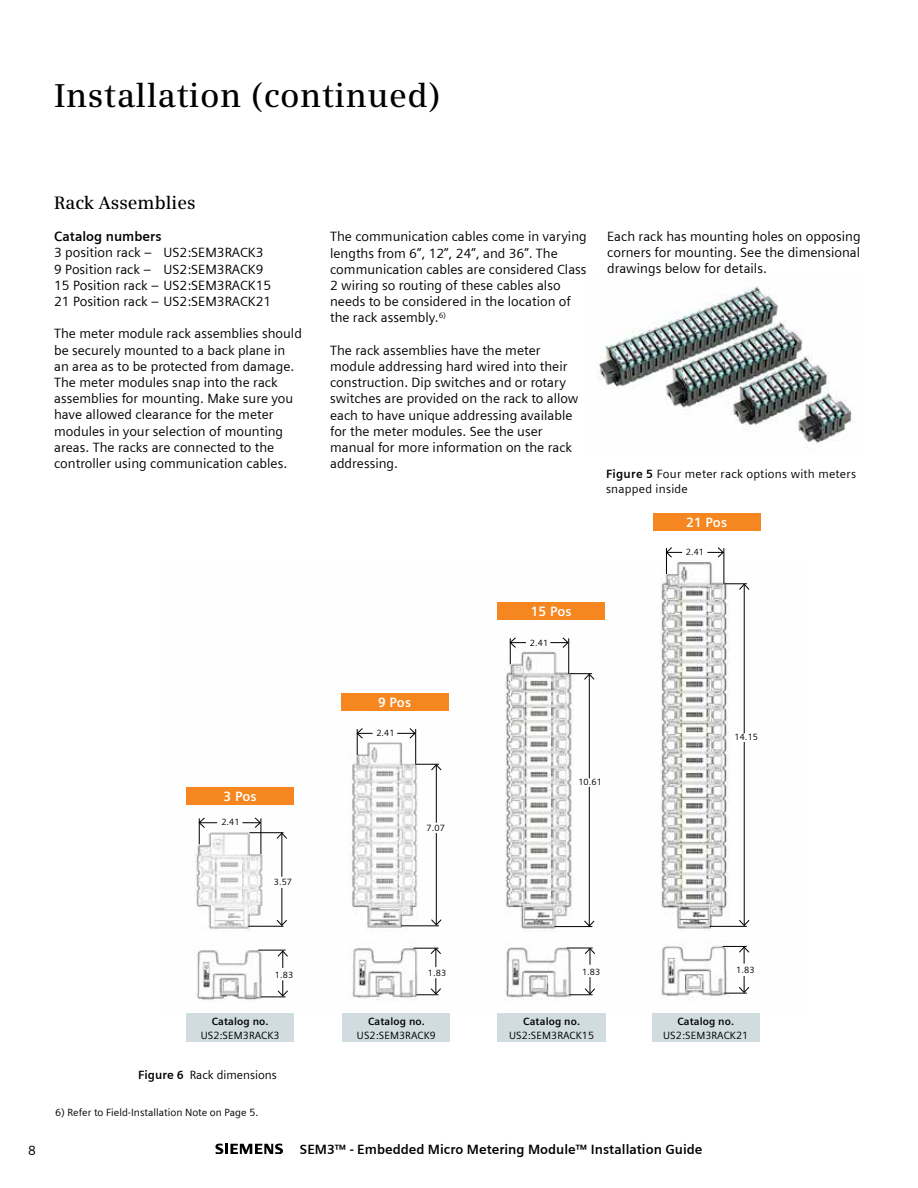
<style>
.page{position:relative;width:918px;height:1188px;background:#fff}
.page>*{position:absolute;margin:0;border:0;box-sizing:border-box;transform-origin:0 0}
.t1{font:600 33px "Siemens Serif OT";letter-spacing:.015em;color:#000}
.t2{font:600 18px "Siemens Serif OT";color:#000}
.t3{font:13.5px/16.2px "Siemens Sans";color:#000}
.t4{font:700 13.5px "Siemens Sans";color:#000}
.t5{font:700 13.5px "Siemens Sans OT";letter-spacing:.01em;color:#fff}
.t6{font:12px/14.9px "Siemens Sans";letter-spacing:.02em;color:#000}
.t7{font:12px "Siemens Sans";color:#000}
.t8{font:10.5px "Siemens Sans OT";letter-spacing:.01em;color:#000}
.t9{font:700 10.5px "Siemens Sans OT";letter-spacing:.01em;color:#000}
.t10{font:10.5px "Siemens Sans";color:#000}
.t11{font:9px "Siemens Sans OT";letter-spacing:.01em;color:#000}
.s1{font-weight:700}
</style>
<div class="page">
<svg style="left:215px;top:1144px;width:68px;height:10px"></svg>
<img style="left:597px;top:286px;width:255px;height:162px">
<img style="left:194px;top:560px;width:553px;height:441px">
<div style="left:186px;top:787px;width:108px;height:18px;background:#f6861f"></div>
<div style="left:186px;top:1014px;width:108px;height:28px;background:#d1dce1"></div>
<div style="left:341px;top:693px;width:108px;height:17px;background:#f6861f"></div>
<div style="left:342px;top:1014px;width:108px;height:28px;background:#d1dce1"></div>
<div style="left:497px;top:602px;width:108px;height:17px;background:#f6861f"></div>
<div style="left:498px;top:1014px;width:108px;height:28px;background:#d1dce1"></div>
<div style="left:653px;top:513px;width:108px;height:17px;background:#f6861f"></div>
<div style="left:652px;top:1014px;width:108px;height:28px;background:#d1dce1"></div>
<svg style="left:723px;top:946px;width:27px;height:18px"></svg>
<svg style="left:725px;top:976px;width:25px;height:18px"></svg>
<svg style="left:567px;top:947px;width:29px;height:18px"></svg>
<svg style="left:569px;top:977px;width:27px;height:18px"></svg>
<svg style="left:414px;top:947px;width:28px;height:20px"></svg>
<svg style="left:416px;top:978px;width:26px;height:17px"></svg>
<svg style="left:258px;top:950px;width:31px;height:18px"></svg>
<svg style="left:261px;top:980px;width:28px;height:18px"></svg>
<hr style="left:249px;top:832px;width:35px;height:1px;background:#000">
<hr style="left:248px;top:926px;width:36px;height:1px;background:#000">
<hr style="left:281px;top:833px;width:1px;height:44px;background:#000">
<svg style="left:276px;top:832px;width:12px;height:8px"></svg>
<hr style="left:281px;top:888px;width:1px;height:37px;background:#000">
<svg style="left:276px;top:919px;width:12px;height:7px"></svg>
<hr style="left:261px;top:818px;width:1px;height:36px;background:#000">
<svg style="left:198px;top:817px;width:19px;height:27px"></svg>
<svg style="left:242px;top:817px;width:19px;height:12px"></svg>
<hr style="left:415px;top:729px;width:1px;height:36px;background:#000">
<svg style="left:356px;top:727px;width:17px;height:28px"></svg>
<svg style="left:397px;top:727px;width:19px;height:12px"></svg>
<hr style="left:568px;top:638px;width:1px;height:36px;background:#000">
<svg style="left:509px;top:637px;width:17px;height:27px"></svg>
<svg style="left:550px;top:637px;width:19px;height:12px"></svg>
<hr style="left:724px;top:548px;width:1px;height:36px;background:#000">
<svg style="left:665px;top:547px;width:17px;height:27px"></svg>
<svg style="left:707px;top:547px;width:17px;height:11px"></svg>
<hr style="left:401px;top:925px;width:38px;height:1px;background:#000">
<hr style="left:436px;top:765px;width:1px;height:58px;background:#000">
<svg style="left:416px;top:764px;width:26px;height:7px"></svg>
<hr style="left:436px;top:833px;width:1px;height:92px;background:#000">
<svg style="left:430px;top:919px;width:12px;height:7px"></svg>
<hr style="left:555px;top:926px;width:37px;height:1px;background:#000">
<hr style="left:589px;top:674px;width:1px;height:104px;background:#000">
<svg style="left:570px;top:673px;width:25px;height:7px"></svg>
<hr style="left:589px;top:787px;width:1px;height:139px;background:#000">
<svg style="left:583px;top:920px;width:12px;height:7px"></svg>
<hr style="left:710px;top:926px;width:37px;height:1px;background:#000">
<hr style="left:744px;top:584px;width:1px;height:149px;background:#000">
<svg style="left:725px;top:583px;width:25px;height:8px"></svg>
<hr style="left:744px;top:742px;width:1px;height:183px;background:#000">
<svg style="left:738px;top:919px;width:12px;height:8px"></svg>
<h1 class="t1" style="left:54px;top:76px;width:389px">Installation (continued)</h1>
<h2 class="t2" style="left:54px;top:192px;width:143px">Rack Assemblies</h2>
<p class="t4" style="left:54px;top:229px;width:109px">Catalog numbers</p>
<p class="t3" style="left:54px;top:245px;width:219px">3 position rack – US2:SEM3RACK3<br>9 Position rack – US2:SEM3RACK9<br>15 Position rack – US2:SEM3RACK15<br>21 Position rack – US2:SEM3RACK21</p>
<p class="t3" style="left:54px;top:326px;width:249px">The meter module rack assemblies should be securely mounted to a back plane in an area as to be protected from damage.<br>The meter modules snap into the rack assemblies for mounting. Make sure you have allowed clearance for the meter modules in your selection of mounting areas. The racks are connected to the controller using communication cables.</p>
<p class="t3" style="left:330px;top:229px;width:258px">The communication cables come in varying lengths from 6”, 12”, 24”, and 36”. The communication cables are considered Class 2 wiring so routing of these cables also needs to be considered in the location of the rack assembly.<sup>6)</sup></p>
<p class="t3" style="left:330px;top:342px;width:250px">The rack assemblies have the meter module addressing hard wired into their construction. Dip switches and or rotary switches are provided on the rack to allow each to have unique addressing available for the meter modules. See the user manual for more information on the rack addressing.</p>
<p class="t5" style="left:531px;top:604px;width:43px">15 Pos</p>
<p class="t11" style="left:530px;top:637px;width:20px">2.41</p>
<p class="t3" style="left:607px;top:228px;width:255px;text-align:justify">Each rack has mounting holes on opposing corners for mounting. See the dimensional drawings below for details.</p>
<p class="t6" style="left:606px;top:466px;width:252px"><span class="s1">Figure 5</span> Four meter rack options with meters snapped inside</p>
<p class="t5" style="left:686px;top:515px;width:43px">21 Pos</p>
<p class="t11" style="left:686px;top:547px;width:20px">2.41</p>
<p class="t5" style="left:378px;top:695px;width:35px">9 Pos</p>
<p class="t11" style="left:376px;top:728px;width:20px">2.41</p>
<p class="t11" style="left:734px;top:732px;width:25px">14.15</p>
<p class="t5" style="left:224px;top:789px;width:35px">3 Pos</p>
<p class="t11" style="left:221px;top:817px;width:20px">2.41</p>
<p class="t11" style="left:274px;top:877px;width:20px">3.57</p>
<p class="t11" style="left:275px;top:970px;width:20px">1.83</p>
<p class="t9" style="left:212px;top:1015px;width:58px">Catalog no.</p>
<p class="t8" style="left:201px;top:1029px;width:80px">US2:SEM3RACK3</p>
<p class="t7" style="left:138px;top:1069px;width:140px"><span class="s1">Figure 6</span> Rack dimensions</p>
<p class="t10" style="left:55px;top:1107px;width:205px">6) Refer to Field-Installation Note on Page 5.</p>
<p class="t11" style="left:427px;top:823px;width:20px">7.07</p>
<p class="t11" style="left:578px;top:777px;width:25px">10.61</p>
<p class="t11" style="left:428px;top:967px;width:20px">1.83</p>
<p class="t11" style="left:582px;top:966px;width:20px">1.83</p>
<p class="t11" style="left:736px;top:965px;width:20px">1.83</p>
<p class="t9" style="left:368px;top:1015px;width:58px">Catalog no.</p>
<p class="t8" style="left:357px;top:1029px;width:80px">US2:SEM3RACK9</p>
<p class="t9" style="left:523px;top:1015px;width:58px">Catalog no.</p>
<p class="t8" style="left:509px;top:1029px;width:87px">US2:SEM3RACK15</p>
<p class="t9" style="left:677px;top:1015px;width:58px">Catalog no.</p>
<p class="t8" style="left:663px;top:1029px;width:87px">US2:SEM3RACK21</p>
<p class="t3" style="left:28px;top:1142px;width:9px">8</p>
<p class="t4" style="left:300px;top:1141px;width:404px">SEM3™ - Embedded Micro Metering Module™ Installation Guide</p>
</div>
